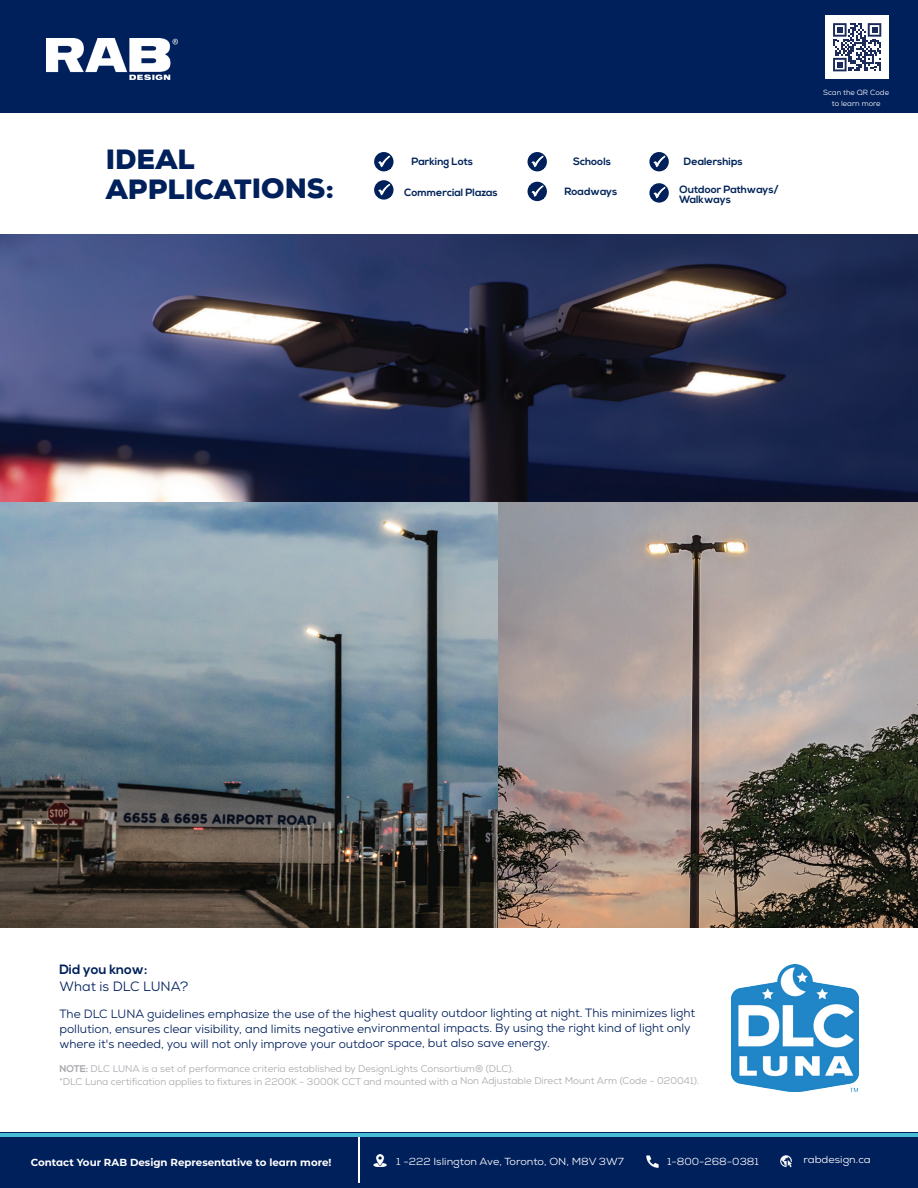
<style>
.page{position:relative;width:918px;height:1188px;background:#fff}
.page>*{position:absolute;margin:0;border:0;box-sizing:border-box;transform-origin:0 0}
.t1{font:900 27px/29.8px "Nexa";color:#00205c}
.t2{font:13.5px "Nexa";color:#00205c}
.t3{font:700 13.5px "Nexa";color:#00205c}
.t4{font:12px/15px "Nexa";color:#00205c}
.t5{font:700 10.5px/9.3px "Nexa";color:#002359}
.t6{font:10.2px "Nexa";color:#fff;scale:1.06 1}
.t7{font:700 10.2px "Montserrat";color:#fff}
.t8{font:9.75px/12.6px "Nexa";color:#a8a9ad}
.t9{font:7.5px/10.5px "Nexa";color:#fff;text-align:center}
.s1{font-weight:700}
</style>
<div class="page">
<img style="left:0;top:235px;width:918px;height:268px">
<img style="left:731px;top:964px;width:128px;height:128px">
<div style="left:0;top:1133px;width:918px;height:55px;background:#00205c"></div>
<hr style="left:0;top:1133px;width:918px;height:3px;background:#4abcd4">
<div style="left:0;top:0;width:918px;height:113px;background:#00205c"></div>
<img style="left:47px;top:39px;width:131px;height:41px">
<svg style="left:374px;top:1154px;width:12px;height:12px"></svg>
<img style="left:646px;top:1155px;width:13px;height:13px">
<svg style="left:780px;top:1155px;width:12px;height:13px"></svg>
<div style="left:825px;top:15px;width:64px;height:64px;background:#fff"></div>
<svg style="left:833px;top:23px;width:48px;height:48px"></svg>
<hr style="left:358px;top:1138px;width:2px;height:45px;background:#fff">
<svg style="left:374px;top:152px;width:20px;height:19px"></svg>
<div style="left:378px;top:156px;width:12px;height:13px;background:#00205b"></div>
<svg style="left:374px;top:180px;width:20px;height:20px"></svg>
<div style="left:378px;top:184px;width:12px;height:13px;background:#00205b"></div>
<svg style="left:528px;top:152px;width:19px;height:19px"></svg>
<div style="left:531px;top:156px;width:13px;height:13px;background:#00205b"></div>
<div style="left:528px;top:182px;width:19px;height:19px;background:#00205b;border-radius:50%"></div>
<svg style="left:649px;top:152px;width:20px;height:19px"></svg>
<div style="left:653px;top:156px;width:13px;height:13px;background:#00205b"></div>
<svg style="left:649px;top:183px;width:20px;height:20px"></svg>
<div style="left:653px;top:187px;width:13px;height:13px;background:#00205b"></div>
<img style="left:0;top:503px;width:498px;height:425px">
<img style="left:498px;top:503px;width:420px;height:425px">
<svg style="left:378px;top:155px;width:13px;height:13px"></svg>
<svg style="left:378px;top:183px;width:13px;height:13px"></svg>
<svg style="left:531px;top:155px;width:13px;height:13px"></svg>
<svg style="left:531px;top:185px;width:13px;height:12px"></svg>
<svg style="left:653px;top:155px;width:13px;height:13px"></svg>
<svg style="left:653px;top:186px;width:13px;height:13px"></svg>
<h1 class="t1" style="left:106px;top:144px;width:230px">IDEAL<br>APPLICATIONS:</h1>
<p class="t5" style="left:412px;top:157px;width:63px">Parking Lots</p>
<p class="t5" style="left:404px;top:188px;width:95px">Commercial Plazas</p>
<p class="t5" style="left:573px;top:157px;width:39px">Schools</p>
<p class="t5" style="left:564px;top:187px;width:54px">Roadways</p>
<p class="t5" style="left:684px;top:157px;width:60px">Dealerships</p>
<p class="t5" style="left:679px;top:185px;width:101px">Outdoor Pathways/<br>Walkways</p>
<p class="t9" style="left:823px;top:87px;width:67px">Scan the QR Code to learn more</p>
<p class="t3" style="left:60px;top:962px;width:89px">Did you know:</p>
<p class="t2" style="left:60px;top:977px;width:130px">What is DLC LUNA?</p>
<p class="t4" style="left:59px;top:1006px;width:637px">The DLC LUNA guidelines emphasize the use of the highest quality outdoor lighting at night. This minimizes light pollution, ensures clear visibility, and limits negative environmental impacts. By using the right kind of light only where it's needed, you will not only improve your outdoor space, but also save energy.</p>
<p class="t8" style="left:59px;top:1062px;width:642px"><span class="s1">NOTE:</span> DLC LUNA is a set of performance criteria established by DesignLights Consortium® (DLC).<br>*DLC Luna certification applies to fixtures in 2200K - 3000K CCT and mounted with a Non Adjustable Direct Mount Arm (Code - 020041).</p>
<p class="t7" style="left:31px;top:1155px;width:302px">Contact Your RAB Design Representative to learn more!</p>
<p class="t6" style="left:396px;top:1155px;width:216px">1 -222 Islington Ave, Toronto, ON, M8V 3W7</p>
<p class="t6" style="left:667px;top:1155px;width:88px">1-800-268-0381</p>
<p class="t6" style="left:804px;top:1153px;width:65px">rabdesign.ca</p>
</div>
